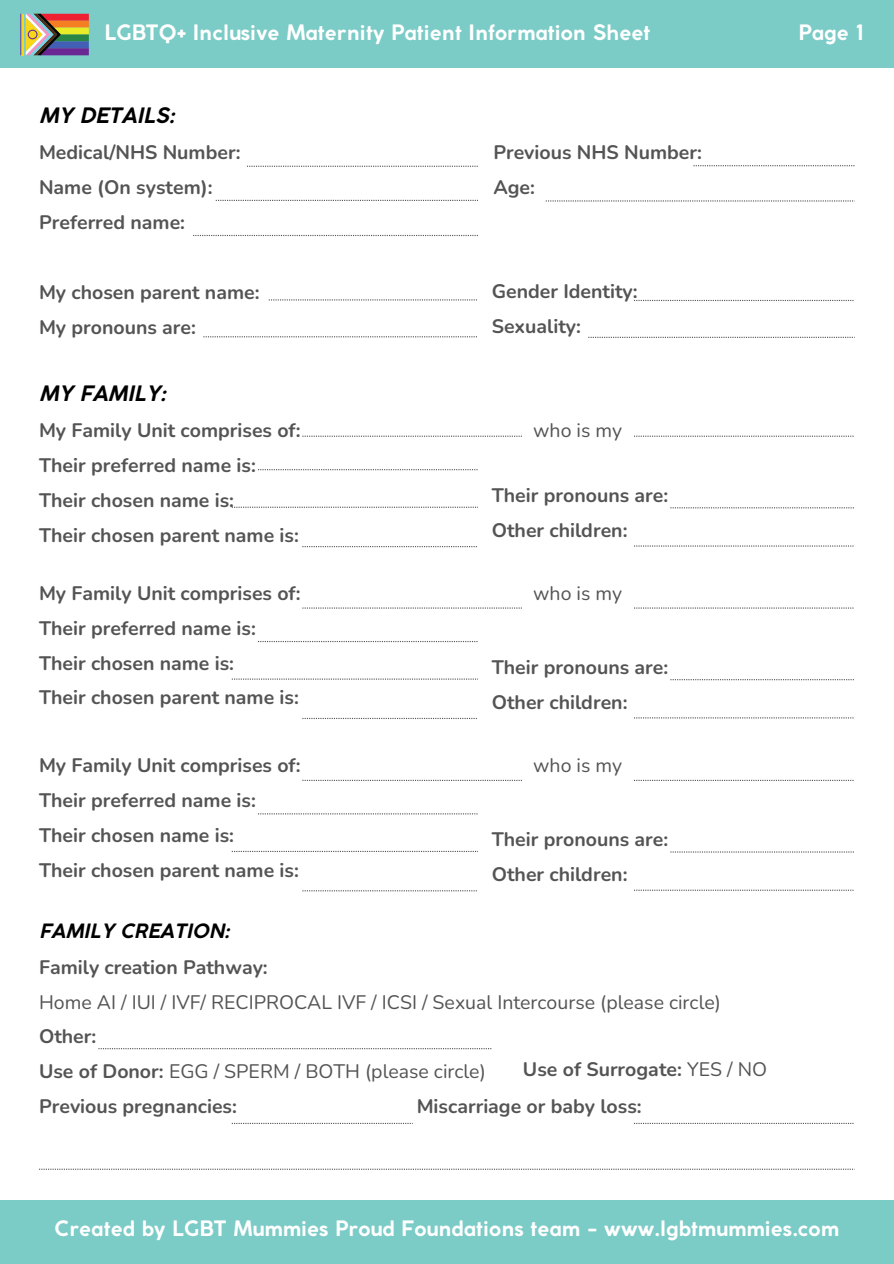
<style>
.page{position:relative;width:894px;height:1264px;background:#fff}
.page>*{position:absolute;margin:0;border:0;box-sizing:border-box;transform-origin:0 0}
.t1{font:700 21px "Coco Gothic";color:#fff}
.t2{font:italic 700 21px "Coco Gothic";color:#000}
.t3{font:700 19.5px/34.8px "Nunito";color:#545454}
.t4{font:19.5px "Nunito";color:#545454}
.t5{font:italic 700 19.5px "Coco Gothic";color:#000}
.s1{font-weight:700}
.s2{font-weight:400}
</style>
<div class="page">
<div style="left:0;top:0;width:893px;height:68px;background:#7bcbc7"></div>
<svg style="left:247px;top:166px;width:230px;height:1px"></svg>
<svg style="left:269px;top:299px;width:208px;height:1px"></svg>
<svg style="left:203px;top:336px;width:274px;height:1px"></svg>
<svg style="left:232px;top:506px;width:246px;height:2px"></svg>
<svg style="left:232px;top:678px;width:246px;height:1px"></svg>
<svg style="left:232px;top:850px;width:246px;height:2px"></svg>
<svg style="left:670px;top:507px;width:183px;height:1px"></svg>
<svg style="left:670px;top:679px;width:183px;height:1px"></svg>
<svg style="left:670px;top:851px;width:183px;height:1px"></svg>
<svg style="left:634px;top:545px;width:219px;height:1px"></svg>
<svg style="left:634px;top:717px;width:219px;height:1px"></svg>
<svg style="left:634px;top:889px;width:219px;height:1px"></svg>
<svg style="left:258px;top:469px;width:219px;height:1px"></svg>
<svg style="left:258px;top:641px;width:219px;height:1px"></svg>
<svg style="left:258px;top:813px;width:219px;height:1px"></svg>
<svg style="left:302px;top:546px;width:175px;height:1px"></svg>
<svg style="left:302px;top:718px;width:175px;height:1px"></svg>
<svg style="left:302px;top:890px;width:175px;height:1px"></svg>
<svg style="left:634px;top:435px;width:219px;height:2px"></svg>
<svg style="left:634px;top:607px;width:219px;height:1px"></svg>
<svg style="left:634px;top:779px;width:219px;height:2px"></svg>
<svg style="left:693px;top:165px;width:161px;height:1px"></svg>
<svg style="left:634px;top:300px;width:219px;height:1px"></svg>
<svg style="left:545px;top:200px;width:309px;height:1px"></svg>
<svg style="left:588px;top:337px;width:265px;height:1px"></svg>
<svg style="left:302px;top:435px;width:220px;height:2px"></svg>
<svg style="left:302px;top:607px;width:220px;height:1px"></svg>
<svg style="left:302px;top:779px;width:220px;height:2px"></svg>
<svg style="left:216px;top:200px;width:262px;height:1px"></svg>
<svg style="left:193px;top:235px;width:285px;height:1px"></svg>
<svg style="left:98px;top:1048px;width:393px;height:1px"></svg>
<svg style="left:232px;top:1122px;width:181px;height:1px"></svg>
<svg style="left:634px;top:1122px;width:219px;height:1px"></svg>
<svg style="left:39px;top:1168px;width:814px;height:1px"></svg>
<svg style="left:20px;top:14px;width:69px;height:41px;background:#a08065"></svg>
<div style="left:0;top:1200px;width:893px;height:63px;background:#7bcbc7"></div>
<p class="t1" style="left:104px;top:24px;width:547px">LGBTQ+ Inclusive Maternity Patient Information Sheet</p>
<p class="t1" style="left:798px;top:24px;width:65px">Page 1</p>
<p class="t2" style="left:39px;top:107px;width:137px">MY DETAILS:</p>
<p class="t3" style="left:39px;top:135px;width:203px">Medical/NHS Number:<br>Name (On system):<br>Preferred name:</p>
<h1 class="t3" style="left:39px;top:275px;width:222px">My chosen parent name:<br>My pronouns are:</h1>
<h1 class="t3" style="left:493px;top:135px;width:210px">Previous NHS Number:<br>Age:</h1>
<p class="t3" style="left:491px;top:274px;width:147px">Gender Identity:<br>Sexuality:</p>
<h1 class="t2" style="left:39px;top:385px;width:128px">MY FAMILY:</h1>
<h1 class="t3" style="left:39px;top:413px;width:263px">My Family Unit comprises of:</h1>
<h1 class="t4" style="left:533px;top:417px;width:90px">who is my</h1>
<h1 class="t3" style="left:39px;top:448px;width:218px">Their preferred name is:</h1>
<p class="t3" style="left:39px;top:483px;width:196px">Their chosen name is:</p>
<p class="t3" style="left:39px;top:518px;width:261px">Their chosen parent name is:</p>
<p class="t3" style="left:39px;top:576px;width:263px">My Family Unit comprises of:</p>
<p class="t4" style="left:533px;top:580px;width:90px">who is my</p>
<p class="t3" style="left:39px;top:610px;width:218px">Their preferred name is:</p>
<p class="t3" style="left:39px;top:645px;width:196px">Their chosen name is:</p>
<h1 class="t3" style="left:39px;top:680px;width:261px">Their chosen parent name is:</h1>
<p class="t3" style="left:491px;top:478px;width:178px">Their pronouns are:<br>Other children:</p>
<p class="t3" style="left:491px;top:650px;width:178px">Their pronouns are:<br>Other children:</p>
<h1 class="t3" style="left:39px;top:748px;width:263px">My Family Unit comprises of:</h1>
<h1 class="t4" style="left:533px;top:752px;width:90px">who is my</h1>
<h1 class="t3" style="left:39px;top:783px;width:218px">Their preferred name is:</h1>
<p class="t3" style="left:39px;top:818px;width:196px">Their chosen name is:</p>
<p class="t3" style="left:39px;top:853px;width:261px">Their chosen parent name is:</p>
<p class="t3" style="left:491px;top:822px;width:178px">Their pronouns are:<br>Other children:</p>
<h1 class="t5" style="left:39px;top:923px;width:192px">FAMILY CREATION:</h1>
<p class="t3" style="left:39px;top:949px;width:230px">Family creation Pathway:</p>
<p class="t4" style="left:39px;top:988px;width:683px">Home AI / IUI / IVF/ RECIPROCAL IVF / ICSI / Sexual Intercourse (please circle)</p>
<p class="t3" style="left:39px;top:1019px;width:59px">Other:</p>
<p class="t4" style="left:39px;top:1058px;width:448px"><span class="s1">Use of Donor:</span> EGG / SPERM / BOTH (please circle)</p>
<p class="t3" style="left:39px;top:1089px;width:199px">Previous pregnancies:</p>
<p class="t3" style="left:416px;top:1089px;width:226px">Miscarriage or baby loss:</p>
<p class="t3" style="left:523px;top:1052px;width:246px">Use of Surrogate: <span class="s2">YES / NO</span></p>
<p class="t1" style="left:54px;top:1219px;width:785px">Created by LGBT Mummies Proud Foundations team - www.lgbtmummies.com</p>
</div>
